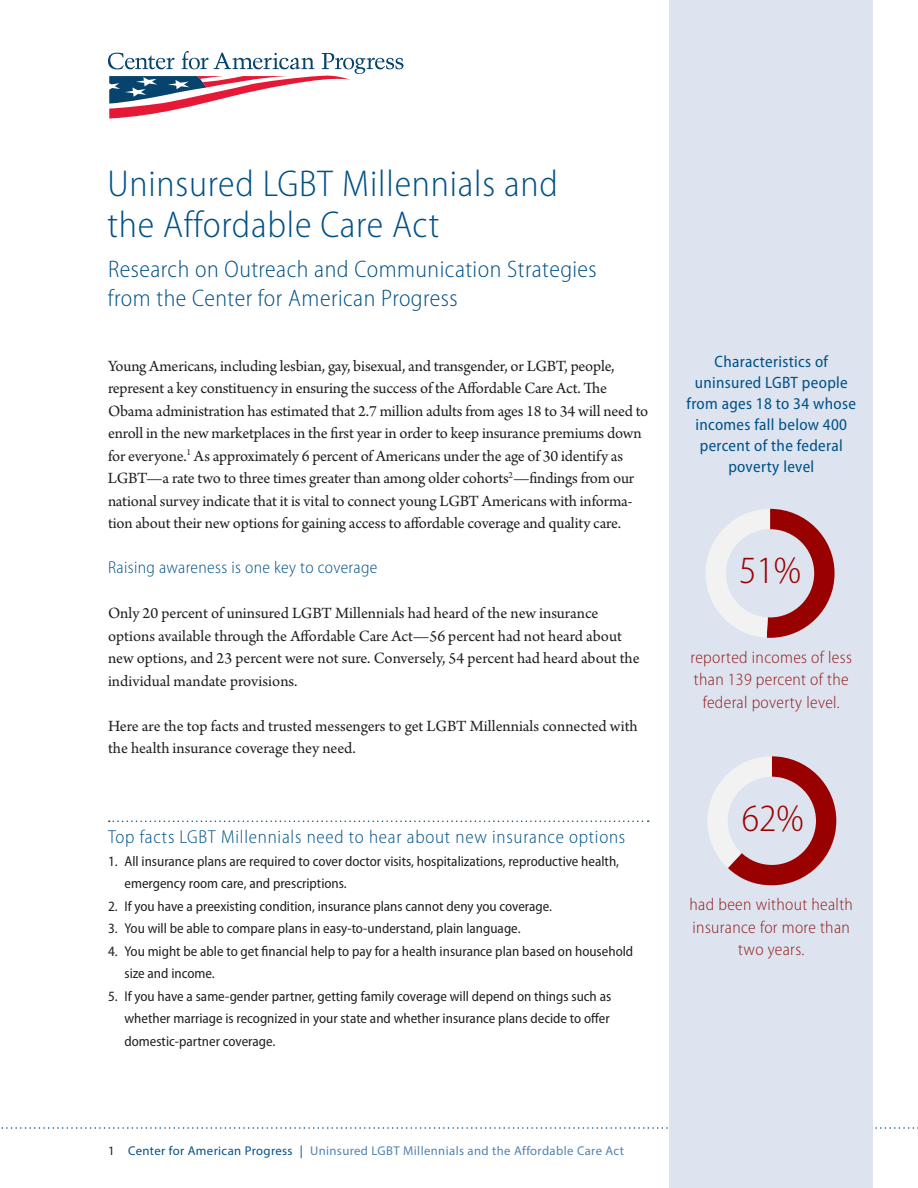
<style>
.page{position:relative;width:918px;height:1188px;background:#fff}
.page>*{position:absolute;margin:0;border:0;box-sizing:border-box;transform-origin:0 0}
.t1{font:300 semi-condensed 38.7px "Myriad Pro";color:#900}
.t2{font:300 semi-condensed 37.5px/40.5px "Myriad Pro";letter-spacing:.02em;color:#005187}
.t3{font:300 semi-condensed 24px/28.8px "Myriad Pro";letter-spacing:.02em;color:#005187}
.t4{font:300 semi-condensed 18.75px "Myriad Pro";letter-spacing:.04em;color:#005187}
.t5{font:300 semi-condensed 17.25px/22.5px "Myriad Pro";letter-spacing:.02em;color:#931c1d;text-align:center}
.t6{font:300 semi-condensed 17.25px "Myriad Pro";letter-spacing:.02em;color:#005187}
.t7{font:16.5px/22.5px "Arno Pro";letter-spacing:-.01em;color:#231f20}
.t8{font:semi-condensed 16.5px/21px "Myriad Pro";letter-spacing:.02em;color:#005187;text-align:center}
.t9{font:semi-condensed 14.25px/22.5px "Myriad Pro";color:#231f20}
.t10{font:12.75px "Myriad Pro";letter-spacing:.03em;color:#5083af}
.s1{color:#231f20}
.s2{color:#005187}
</style>
<div class="page">
<svg style="left:1px;top:1127px;width:917px;height:2px"></svg>
<svg style="left:108px;top:51px;width:295px;height:68px"></svg>
<svg style="left:109px;top:820px;width:540px;height:2px"></svg>
<div style="left:669px;top:0;width:204px;height:1188px;background:#dde4ef"></div>
<svg style="left:706px;top:509px;width:129px;height:129px"></svg>
<svg style="left:707px;top:756px;width:129px;height:129px"></svg>
<h2 class="t2" style="left:107px;top:164px;width:452px">Uninsured LGBT Millennials and the Affordable Care Act</h2>
<h3 class="t3" style="left:108px;top:256px;width:490px">Research on Outreach and Communication Strategies from the Center for American Progress</h3>
<p class="t7" style="left:108px;top:355px;width:542px">Young Americans, including lesbian, gay, bisexual, and transgender, or LGBT, people, represent a key constituency in ensuring the success of the Affordable Care Act. The Obama administration has estimated that 2.7 million adults from ages 18 to 34 will need to enroll in the new marketplaces in the first year in order to keep insurance premiums down for everyone.<sup>1</sup> As approximately 6 percent of Americans under the age of 30 identify as LGBT—a rate two to three times greater than among older cohorts<sup>2</sup>—findings from our national survey indicate that it is vital to connect young LGBT Americans with informa&shy;tion about their new options for gaining access to affordable coverage and quality care.</p>
<p class="t6" style="left:108px;top:558px;width:271px">Raising awareness is one key to coverage</p>
<p class="t7" style="left:108px;top:603px;width:533px">Only 20 percent of uninsured LGBT Millennials had heard of the new insurance options available through the Affordable Care Act—56 percent had not heard about new options, and 23 percent were not sure. Conversely, 54 percent had heard about the individual mandate provisions.</p>
<p class="t7" style="left:108px;top:715px;width:531px">Here are the top facts and trusted messengers to get LGBT Millennials connected with the health insurance coverage they need.</p>
<p class="t4" style="left:108px;top:827px;width:519px">Top facts LGBT Millennials need to hear about new insurance options</p>
<p class="t9" style="left:125px;top:850px;width:496px;text-indent:-17px">1. All insurance plans are required to cover doctor visits, hospitalizations, reproductive health, emergency room care, and prescriptions.</p>
<p class="t9" style="left:108px;top:895px;width:446px">2. If you have a preexisting condition, insurance plans cannot deny you coverage.</p>
<p class="t9" style="left:108px;top:917px;width:414px">3. You will be able to compare plans in easy-to-understand, plain language.</p>
<p class="t9" style="left:125px;top:940px;width:510px;text-indent:-17px">4. You might be able to get financial help to pay for a health insurance plan based on household size and income.</p>
<p class="t9" style="left:125px;top:985px;width:488px;text-align:justify;text-indent:-17px">5. If you have a same-gender partner, getting family coverage will depend on things such as whether marriage is recognized in your state and whether insurance plans decide to offer domestic-partner coverage.</p>
<p class="t10" style="left:108px;top:1143px;width:518px"><span class="s1">1</span> <span class="s2">Center for American Progress |</span> Uninsured LGBT Millennials and the Affordable Care Act</p>
<p class="t8" style="left:687px;top:351px;width:171px">Characteristics of uninsured LGBT people from ages 18 to 34 whose incomes fall below 400 percent of the federal poverty level</p>
<h1 class="t1" style="left:739px;top:549px;width:64px">51%</h1>
<p class="t5" style="left:691px;top:646px;width:163px">reported incomes of less than 139 percent of the federal poverty level.</p>
<h1 class="t1" style="left:742px;top:797px;width:64px">62%</h1>
<p class="t5" style="left:690px;top:894px;width:165px">had been without health insurance for more than two years.</p>
</div>
